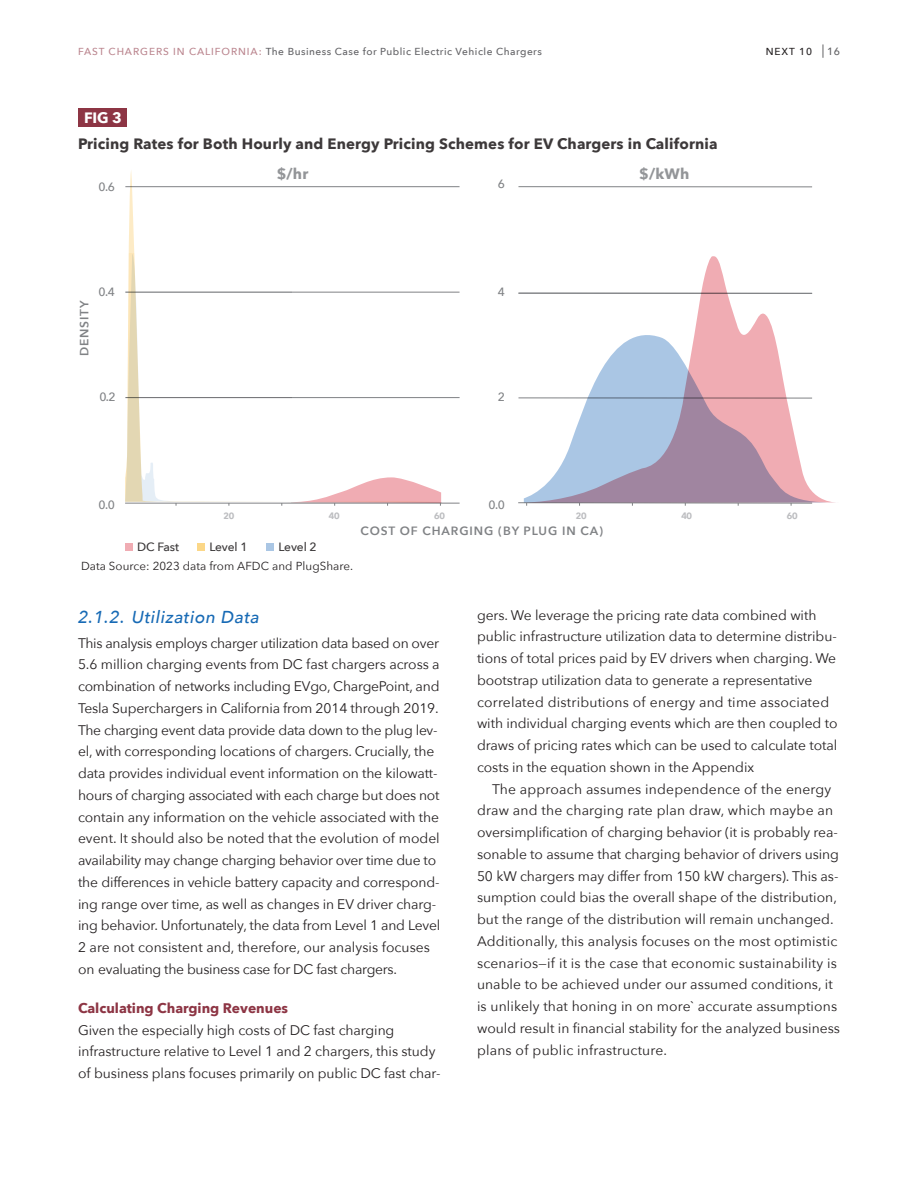
<style>
.page{position:relative;width:918px;height:1188px;background:#fff}
.page>*{position:absolute;margin:0;border:0;box-sizing:border-box;transform-origin:0 0}
.D_Head_08_12_24{font:italic 500 17.25px "Avenir Next";letter-spacing:.03em;color:#176ab5}
.Body_First_Paragraph{font:700 15px "Avenir Next";letter-spacing:.01em;color:#3d393a}
.Body_First_Paragraph-2{font:700 15px "Avenir Next";color:#939598}
.Body_First_Paragraph-3{font:700 15px "Avenir Next";color:#fff}
.Body_First_Paragraph-4{font:13.8px/21.8px "Avenir Next";letter-spacing:-.005em;color:#231f20}
.Body_Text{font:13.8px/21.8px "Avenir Next";letter-spacing:.005em;color:#231f20}
.E-Head{font:700 13.8px "Avenir Next";color:#8d3544}
.t1{font:600 12px "Avenir Next";letter-spacing:.075em;color:#808285}
.t2{font:500 12px "Avenir Next";color:#808285}
.t3{font:500 12px "Avenir Next";letter-spacing:-.01em;color:#3b3839}
.t4{font:600 12px "Avenir Next";letter-spacing:-.075em;color:#bcbdc0}
.footnote_endnote{font:11.7px "Avenir Next";letter-spacing:.005em;color:#231f20}
.t5{font:500 10.5px "Avenir Next";color:#636366}
.t6{font:500 10.2px "Avenir Next";letter-spacing:.05em;color:#636366}
.t7{font:500 10.2px "Avenir Next";letter-spacing:.09em;color:#231f20}
.s1{color:#bb868f}
</style>
<div class="page">
<svg style="left:823px;top:44px;width:1px;height:14px"></svg>
<div style="left:78px;top:108px;width:49px;height:19px;background:#8d3544"></div>
<hr style="left:125px;top:503px;width:335px;height:1px;background:#808285">
<hr style="left:125px;top:397px;width:335px;height:1px;background:#808285">
<hr style="left:125px;top:292px;width:335px;height:1px;background:#808285">
<hr style="left:125px;top:186px;width:335px;height:1px;background:#808285">
<hr style="left:518px;top:502px;width:294px;height:1px;background:#808285">
<hr style="left:518px;top:398px;width:294px;height:1px;background:#808285">
<hr style="left:518px;top:293px;width:294px;height:1px;background:#808285">
<hr style="left:518px;top:186px;width:294px;height:1px;background:#808285">
<svg style="left:125px;top:171px;width:316px;height:83px"></svg>
<svg style="left:125px;top:254px;width:316px;height:252px"></svg>
<svg style="left:524px;top:256px;width:311px;height:247px"></svg>
<div style="left:125px;top:543px;width:8px;height:7px;background:#f0acb3"></div>
<div style="left:198px;top:543px;width:7px;height:7px;background:#fbd788"></div>
<div style="left:267px;top:543px;width:7px;height:7px;background:#aac6e4"></div>
<p class="t6" style="left:78px;top:43px;width:465px"><span class="s1">FAST CHARGERS IN CALIFORNIA:</span> The Business Case for Public Electric Vehicle Chargers</p>
<p class="t7" style="left:766px;top:43px;width:48px">NEXT 10</p>
<p class="t5" style="left:827px;top:43px;width:14px">16</p>
<p class="Body_First_Paragraph-3" style="left:84px;top:105px;width:39px">FIG 3</p>
<p class="Body_First_Paragraph" style="left:78px;top:130px;width:641px">Pricing Rates for Both Hourly and Energy Pricing Schemes for EV Chargers in California</p>
<p class="t2" style="left:99px;top:177px;width:18px">0.6</p>
<p class="t1" style="left:74px;top:356px;width:58px;rotate:-90deg">DENSITY</p>
<p class="t2" style="left:99px;top:282px;width:18px">0.4</p>
<p class="t2" style="left:99px;top:386px;width:18px">0.2</p>
<p class="t2" style="left:99px;top:494px;width:18px">0.0</p>
<p class="Body_First_Paragraph-2" style="left:277px;top:161px;width:33px">$/hr</p>
<p class="Body_First_Paragraph-2" style="left:639px;top:161px;width:52px">$/kWh</p>
<p class="t2" style="left:498px;top:174px;width:9px">6</p>
<p class="t2" style="left:498px;top:282px;width:9px">4</p>
<p class="t2" style="left:498px;top:387px;width:9px">2</p>
<p class="t4" style="left:223px;top:505px;width:13px">20</p>
<p class="t4" style="left:328px;top:505px;width:13px">40</p>
<p class="t4" style="left:434px;top:505px;width:13px">60</p>
<p class="t2" style="left:489px;top:494px;width:18px">0.0</p>
<p class="t4" style="left:576px;top:505px;width:13px">20</p>
<p class="t4" style="left:681px;top:505px;width:13px">40</p>
<p class="t4" style="left:786px;top:505px;width:13px">60</p>
<p class="t1" style="left:361px;top:520px;width:244px">COST OF CHARGING (BY PLUG IN CA)</p>
<p class="t3" style="left:137px;top:536px;width:43px">DC Fast</p>
<p class="t3" style="left:209px;top:536px;width:40px">Level 1</p>
<p class="t3" style="left:279px;top:536px;width:40px">Level 2</p>
<p class="footnote_endnote" style="left:81px;top:556px;width:274px">Data Source: 2023 data from AFDC and PlugShare.</p>
<p class="D_Head_08_12_24" style="left:78px;top:602px;width:183px">2.1.2. Utilization Data</p>
<p class="Body_First_Paragraph-4" style="left:78px;top:631px;width:364px">This analysis employs charger utilization data based on over 5.6 million charging events from DC fast chargers across a combination of networks including EVgo, ChargePoint, and Tesla Superchargers in California from 2014 through 2019.<br>The charging event data provide data down to the plug lev&shy;el, with corresponding locations of chargers. Crucially, the data provides individual event information on the kilowatt&shy;hours of charging associated with each charge but does not contain any information on the vehicle associated with the event. It should also be noted that the evolution of model availability may change charging behavior over time due to the differences in vehicle battery capacity and correspond&shy;ing range over time, as well as changes in EV driver charg&shy;ing behavior. Unfortunately, the data from Level 1 and Level 2 are not consistent and, therefore, our analysis focuses on evaluating the business case for DC fast chargers.</p>
<p class="E-Head" style="left:78px;top:996px;width:212px">Calculating Charging Revenues</p>
<p class="Body_First_Paragraph-4" style="left:78px;top:1018px;width:364px">Given the especially high costs of DC fast charging infrastructure relative to Level 1 and 2 chargers, this study of business plans focuses primarily on public DC fast char-</p>
<p class="Body_First_Paragraph-4" style="left:477px;top:603px;width:362px">gers. We leverage the pricing rate data combined with public infrastructure utilization data to determine distribu&shy;tions of total prices paid by EV drivers when charging. We bootstrap utilization data to generate a representative correlated distributions of energy and time associated with individual charging events which are then coupled to draws of pricing rates which can be used to calculate total costs in the equation shown in the Appendix</p>
<p class="Body_Text" style="left:477px;top:777px;width:364px;text-indent:15px">The approach assumes independence of the energy draw and the charging rate plan draw, which maybe an oversimplification of charging behavior (it is probably rea&shy;sonable to assume that charging behavior of drivers using 50 kW chargers may differ from 150 kW chargers). This as&shy;sumption could bias the overall shape of the distribution, but the range of the distribution will remain unchanged.<br>Additionally, this analysis focuses on the most optimistic scenarios—if it is the case that economic sustainability is unable to be achieved under our assumed conditions, it is unlikely that honing in on more` accurate assumptions would result in financial stability for the analyzed business plans of public infrastructure.</p>
</div>
